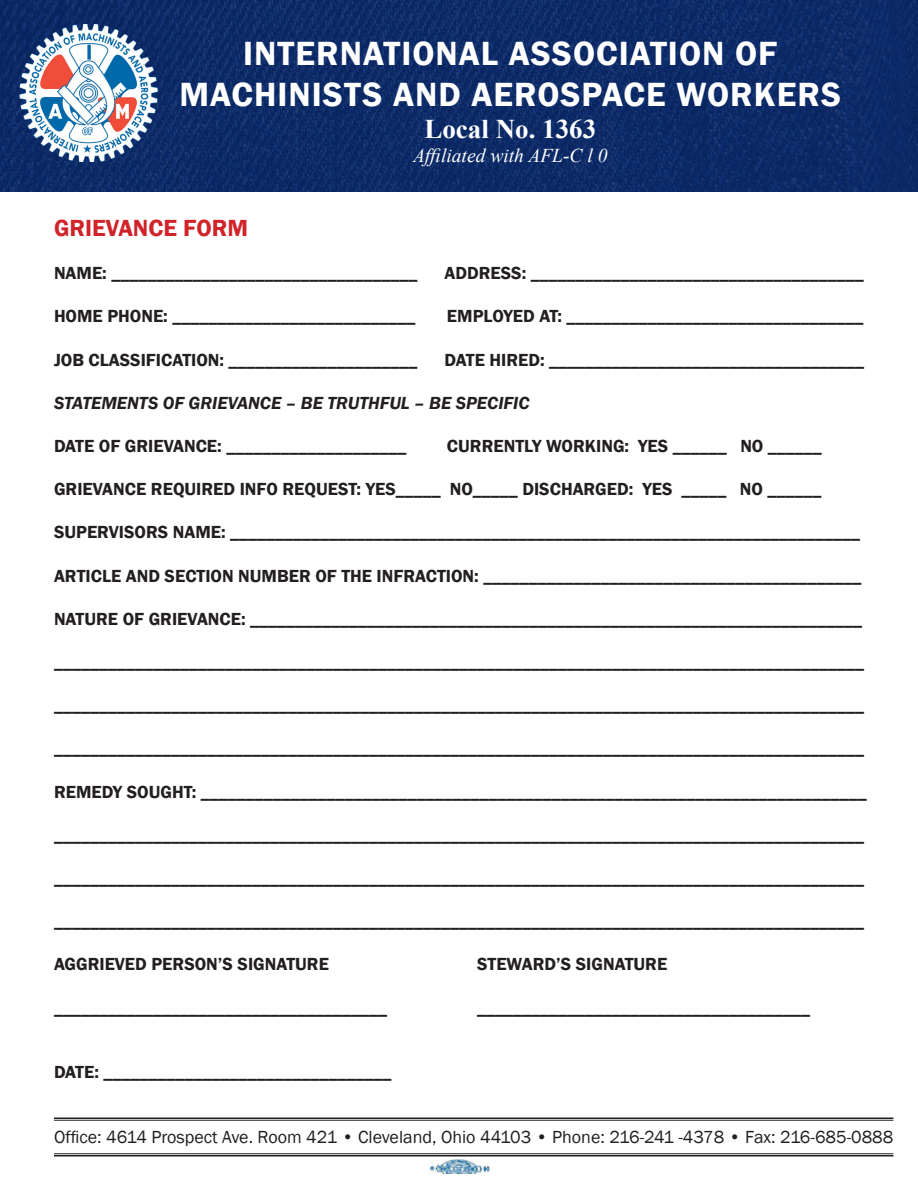
<style>
.page{position:relative;width:918px;height:1188px;background:#fff}
.page>*{position:absolute;margin:0;border:0;box-sizing:border-box;transform-origin:0 0}
.t1{font:600 34.5px "Franklin Gothic";letter-spacing:.03em;color:#fff}
.t2{font:700 27px "Times New Roman";color:#fff}
.t3{font:600 24px "Franklin Gothic";color:#d1232a}
.t4{font:italic 19.5px "Times New Roman";color:#fff}
.t5{font:600 18px "Franklin Gothic";color:#231f20}
.t6{font:18px "Franklin Gothic";color:#231f20}
.t7{font:italic 600 18px "Franklin Gothic";color:#231f20}
</style>
<div class="page">
<img style="left:0;top:0;width:918px;height:192px">
<img style="left:19px;top:25px;width:139px;height:136px">
<img style="left:429px;top:1160px;width:61px;height:13px">
<hr style="left:54px;top:1118px;width:839px;height:1px;background:#231f20">
<hr style="left:54px;top:1120px;width:839px;height:1px;background:#231f20">
<hr style="left:54px;top:1153px;width:839px;height:1px;background:#231f20">
<hr style="left:54px;top:1155px;width:839px;height:1px;background:#231f20">
<p class="t1" style="left:243px;top:32px;width:536px">INTERNATIONAL ASSOCIATION OF</p>
<p class="t1" style="left:179px;top:73px;width:663px">MACHINISTS AND AEROSPACE WORKERS</p>
<p class="t2" style="left:424px;top:110px;width:173px">Local No. 1363</p>
<p class="t4" style="left:413px;top:142px;width:196px">Affiliated with AFL-C l 0</p>
<p class="t3" style="left:54px;top:213px;width:196px">GRIEVANCE FORM</p>
<p class="t5" style="left:54px;top:262px;width:365px">NAME: __________________________________</p>
<p class="t5" style="left:444px;top:262px;width:421px">ADDRESS: _____________________________________</p>
<p class="t5" style="left:54px;top:305px;width:363px">HOME PHONE: ___________________________</p>
<p class="t5" style="left:447px;top:305px;width:418px">EMPLOYED AT: _________________________________</p>
<p class="t5" style="left:54px;top:348px;width:365px">JOB CLASSIFICATION: _____________________</p>
<p class="t5" style="left:445px;top:348px;width:421px">DATE HIRED: ___________________________________</p>
<p class="t7" style="left:54px;top:391px;width:477px">STATEMENTS OF GRIEVANCE – BE TRUTHFUL – BE SPECIFIC</p>
<p class="t5" style="left:54px;top:435px;width:354px">DATE OF GRIEVANCE: ____________________</p>
<p class="t5" style="left:447px;top:435px;width:377px">CURRENTLY WORKING: YES ______ NO ______</p>
<p class="t5" style="left:54px;top:478px;width:769px">GRIEVANCE REQUIRED INFO REQUEST: YES_____ NO_____ DISCHARGED: YES _____ NO ______</p>
<p class="t5" style="left:54px;top:521px;width:808px">SUPERVISORS NAME: ______________________________________________________________________</p>
<p class="t5" style="left:54px;top:564px;width:809px">ARTICLE AND SECTION NUMBER OF THE INFRACTION: __________________________________________</p>
<p class="t5" style="left:54px;top:608px;width:810px">NATURE OF GRIEVANCE: ____________________________________________________________________</p>
<p class="t5" style="left:54px;top:651px;width:811px">__________________________________________________________________________________________</p>
<p class="t5" style="left:54px;top:694px;width:811px">__________________________________________________________________________________________</p>
<p class="t5" style="left:54px;top:737px;width:811px">__________________________________________________________________________________________</p>
<p class="t5" style="left:54px;top:780px;width:814px">REMEDY SOUGHT: __________________________________________________________________________</p>
<p class="t5" style="left:54px;top:824px;width:811px">__________________________________________________________________________________________</p>
<p class="t5" style="left:54px;top:867px;width:811px">__________________________________________________________________________________________</p>
<p class="t5" style="left:54px;top:910px;width:811px">__________________________________________________________________________________________</p>
<p class="t5" style="left:54px;top:953px;width:276px">AGGRIEVED PERSON’S SIGNATURE</p>
<p class="t5" style="left:477px;top:953px;width:192px">STEWARD’S SIGNATURE</p>
<p class="t5" style="left:54px;top:996px;width:334px">_____________________________________</p>
<p class="t5" style="left:477px;top:996px;width:334px">_____________________________________</p>
<p class="t5" style="left:54px;top:1061px;width:339px">DATE: ________________________________</p>
<p class="t6" style="left:54px;top:1126px;width:841px">Office: 4614 Prospect Ave. Room 421 • Cleveland, Ohio 44103 • Phone: 216-241 -4378 • Fax: 216-685-0888</p>
</div>
